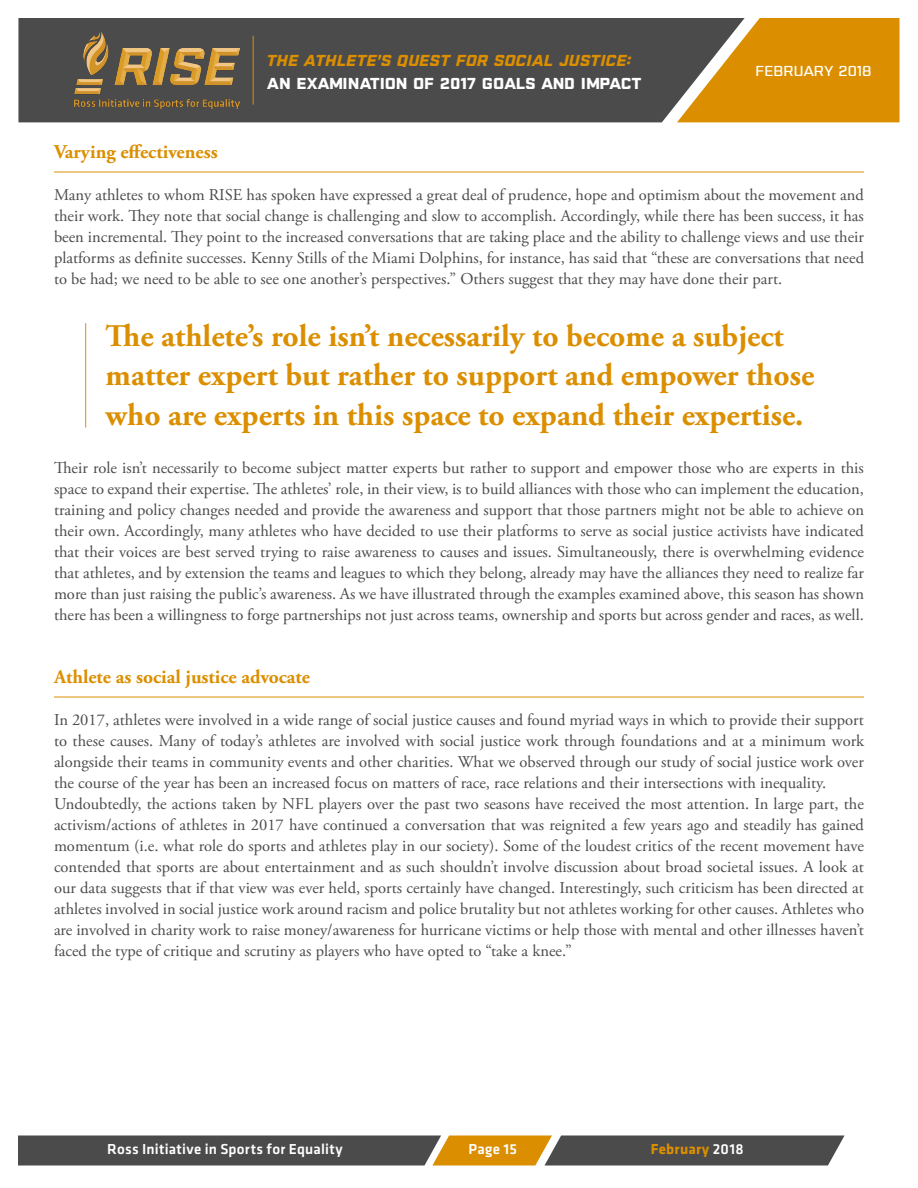
<style>
.page{position:relative;width:918px;height:1188px;background:#fff}
.page>*{position:absolute;margin:0;border:0;box-sizing:border-box;transform-origin:0 0}
.t1{font:700 31.5px/39.5px "Adobe Garamond Pro";color:#db8f00}
.t2{font:700 19.5px "Adobe Garamond Pro";color:#db8f00}
.t3{font:16.5px/21px "Adobe Garamond Pro";color:#4c4b4c;text-align:justify}
.t4{font:italic 700 16.5px "Combat";color:#db8f00}
.t5{font:700 16.5px "Combat";color:#fff}
.t6{font:500 15px "Klavika";letter-spacing:.02em;color:#fff}
.t7{font:700 15px "Klavika";letter-spacing:.015em;color:#db8f00}
.t8{font:500 15px "Combat";color:#fff}
.s1{font-weight:500;color:#fff}
</style>
<div class="page">
<svg style="left:18px;top:1136px;width:827px;height:30px;background:#655b4b"></svg>
<div style="left:18px;top:18px;width:659px;height:104px;background:#4c4b4c"></div>
<svg style="left:677px;top:18px;width:223px;height:104px;background:#cb8d19"></svg>
<hr style="left:253px;top:36px;width:1px;height:69px;background:#db8f00">
<img style="left:74px;top:31px;width:165px;height:78px">
<hr style="left:54px;top:172px;width:810px;height:1px;background:#db8f00">
<hr style="left:54px;top:697px;width:810px;height:1px;background:#db8f00">
<hr style="left:85px;top:323px;width:1px;height:105px;background:#db8f00">
<p class="t4" style="left:267px;top:52px;width:366px">THE ATHLETE’S QUEST FOR SOCIAL JUSTICE:</p>
<p class="t5" style="left:267px;top:74px;width:376px">AN EXAMINATION OF 2017 GOALS AND IMPACT</p>
<p class="t8" style="left:756px;top:63px;width:118px">FEBRUARY 2018</p>
<p class="t2" style="left:54px;top:141px;width:165px">Varying effectiveness</p>
<p class="t3" style="left:54px;top:185px;width:812px">Many athletes to whom RISE has spoken have expressed a great deal of prudence, hope and optimism about the movement and their work. They note that social change is challenging and slow to accomplish. Accordingly, while there has been success, it has been incremental. They point to the increased conversations that are taking place and the ability to challenge views and use their platforms as definite successes. Kenny Stills of the Miami Dolphins, for instance, has said that “these are conversations that need to be had; we need to be able to see one another’s perspectives.” Others suggest that they may have done their part.</p>
<p class="t1" style="left:106px;top:317px;width:710px">The athlete’s role isn’t necessarily to become a subject matter expert but rather to support and empower those who are experts in this space to expand their expertise.</p>
<p class="t3" style="left:54px;top:458px;width:812px">Their role isn’t necessarily to become subject matter experts but rather to support and empower those who are experts in this space to expand their expertise. The athletes’ role, in their view, is to build alliances with those who can implement the education, training and policy changes needed and provide the awareness and support that those partners might not be able to achieve on their own. Accordingly, many athletes who have decided to use their platforms to serve as social justice activists have indicated that their voices are best served trying to raise awareness to causes and issues. Simultaneously, there is overwhelming evidence that athletes, and by extension the teams and leagues to which they belong, already may have the alliances they need to realize far more than just raising the public’s awareness. As we have illustrated through the examples examined above, this season has shown there has been a willingness to forge partnerships not just across teams, ownership and sports but across gender and races, as well.</p>
<p class="t2" style="left:54px;top:666px;width:258px">Athlete as social justice advocate</p>
<p class="t3" style="left:54px;top:710px;width:812px">In 2017, athletes were involved in a wide range of social justice causes and found myriad ways in which to provide their support to these causes. Many of today’s athletes are involved with social justice work through foundations and at a minimum work alongside their teams in community events and other charities. What we observed through our study of social justice work over the course of the year has been an increased focus on matters of race, race relations and their intersections with inequality.</p>
<p class="t3" style="left:54px;top:794px;width:812px">Undoubtedly, the actions taken by NFL players over the past two seasons have received the most attention. In large part, the activism/actions of athletes in 2017 have continued a conversation that was reignited a few years ago and steadily has gained momentum (i.e. what role do sports and athletes play in our society). Some of the loudest critics of the recent movement have contended that sports are about entertainment and as such shouldn’t involve discussion about broad societal issues. A look at our data suggests that if that view was ever held, sports certainly have changed. Interestingly, such criticism has been directed at athletes involved in social justice work around racism and police brutality but not athletes working for other causes. Athletes who are involved in charity work to raise money/awareness for hurricane victims or help those with mental and other illnesses haven’t faced the type of critique and scrutiny as players who have opted to “take a knee.”</p>
<p class="t6" style="left:107px;top:1141px;width:237px">Ross Initiative in Sports for Equality</p>
<p class="t6" style="left:469px;top:1141px;width:50px">Page 15</p>
<p class="t7" style="left:651px;top:1138px;width:94px">February <span class="s1">2018</span></p>
</div>
